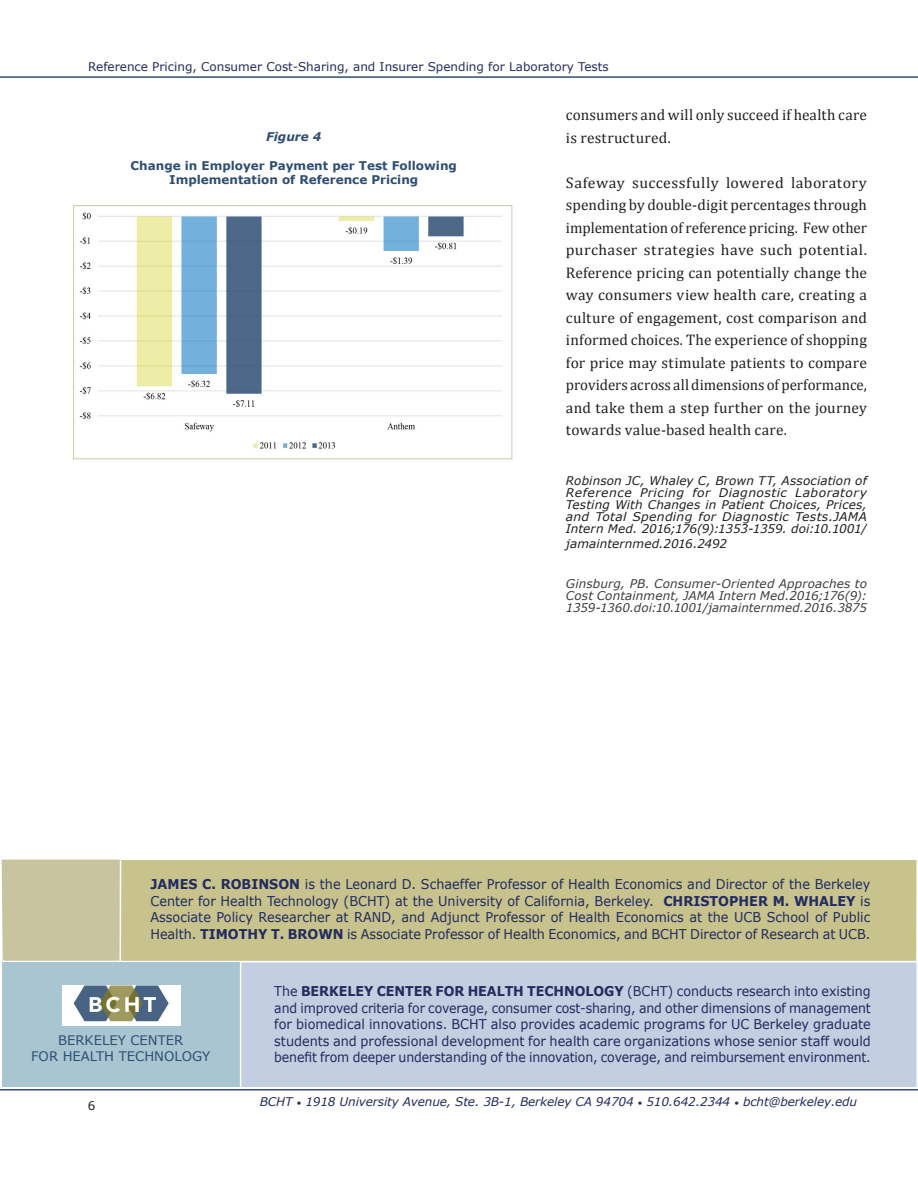
<style>
.page{position:relative;width:918px;height:1188px;background:#fff}
.page>*{position:absolute;margin:0;border:0;box-sizing:border-box;transform-origin:0 0}
.IB_body{font:15.3px/22.5px "Cambria";letter-spacing:.015em;color:#231f20}
.Back_Cover{font:13.5px/16.5px "Verdana";letter-spacing:-.01em;color:#222c5e;text-align:justify;scale:.94 1}
.Back_Cover-2{font:13.5px/16.5px "Verdana";letter-spacing:-.01em;color:#222c5e;text-align:justify;scale:.95 1}
.t1{font:13.2px "Verdana";color:#2e4e74}
.t2{font:italic 12px/12px "Verdana";letter-spacing:.005em;color:#231f20;text-align:justify}
.t3{font:italic 12px/12px "Verdana";color:#3e3e3f;text-align:justify}
.t4{font:italic 12px "Verdana";letter-spacing:-.01em;color:#222c5e}
.t5{font:12px "Verdana";color:#222c5e}
.IB_Figure_Title{font:700 12px "Verdana";color:#2e4e74}
.IB_Figure_Title-2{font:italic 700 12px "Verdana";color:#2e4e74}
.t6{font:12px "Verdana";color:#231f20}
.s1{font-weight:700}
.s2{font-size:9px}
</style>
<div class="page">
<hr style="left:0;top:76px;width:918px;height:2px;background:#2e4e74">
<hr style="left:0;top:1089px;width:918px;height:1px;background:#2e4e74">
<div style="left:2px;top:860px;width:118px;height:101px;background:#c7c49f"></div>
<div style="left:120px;top:859px;width:797px;height:103px;background:#c8c28c"></div>
<div style="left:120px;top:859px;width:798px;height:103px;border:2px solid #fff"></div>
<div style="left:2px;top:963px;width:912px;height:124px;background:#a9c5d1"></div>
<img style="left:62px;top:986px;width:119px;height:40px">
<div style="left:241px;top:962px;width:676px;height:126px;background:#c3cee1"></div>
<div style="left:240px;top:961px;width:678px;height:128px;border:2px solid #fff"></div>
<img style="left:79px;top:212px;width:423px;height:237px">
<div style="left:73px;top:205px;width:439px;height:254px;border:1px solid #cdcbae"></div>
<p class="t5" style="left:88px;top:59px;width:522px">Reference Pricing, Consumer Cost-Sharing, and Insurer Spending for Laboratory Tests</p>
<p class="IB_Figure_Title-2" style="left:266px;top:128px;width:57px">Figure 4</p>
<p class="IB_Figure_Title" style="left:131px;top:157px;width:328px">Change in Employer Payment per Test Following</p>
<p class="IB_Figure_Title" style="left:169px;top:171px;width:251px">Implementation of Reference Pricing</p>
<p class="IB_body" style="left:566px;top:103px;width:303px">consumers and will only succeed if health care is restructured.</p>
<p class="IB_body" style="left:566px;top:171px;width:303px;text-align:justify">Safeway successfully lowered laboratory spending by double-digit percentages through implementation of reference pricing. Few other purchaser strategies have such potential.<br>Reference pricing can potentially change the way consumers view health care, creating a culture of engagement, cost comparison and informed choices. The experience of shopping for price may stimulate patients to compare providers across all dimensions of performance, and take them a step further on the journey towards value-based health care.</p>
<p class="t2" style="left:566px;top:474px;width:303px">Robinson JC, Whaley C, Brown TT, Association of Reference Pricing for Diagnostic Laboratory Testing With Changes in Patient Choices, Prices, and Total Spending for Diagnostic Tests.JAMA Intern Med. 2016;176(9):1353-1359. doi:10.1001/</p>
<p class="t2" style="left:566px;top:537px;width:163px">jamainternmed.2016.2492</p>
<p class="t3" style="left:566px;top:578px;width:303px">Ginsburg, PB. Consumer-Oriented Approaches to Cost Containment, JAMA Intern Med.2016;176(9):<br>1359-1360.doi:10.1001/jamainternmed.2016.3875</p>
<p class="Back_Cover-2" style="left:150px;top:876px;width:759px"><span class="s1">JAMES C. ROBINSON</span> is the Leonard D. Schaeffer Professor of Health Economics and Director of the Berkeley Center for Health Technology (BCHT) at the University of California, Berkeley. <span class="s1">CHRISTOPHER M. WHALEY</span> is Associate Policy Researcher at RAND, and Adjunct Professor of Health Economics at the UCB School of Public Health. <span class="s1">TIMOTHY T. BROWN</span> is Associate Professor of Health Economics, and BCHT Director of Research at UCB.</p>
<p class="t1" style="left:58px;top:1031px;width:127px">BERKELEY CENTER</p>
<p class="t1" style="left:31px;top:1047px;width:181px">FOR HEALTH TECHNOLOGY</p>
<p class="t6" style="left:88px;top:1098px;width:9px">6</p>
<p class="Back_Cover" style="left:274px;top:983px;width:636px">The <span class="s1">BERKELEY CENTER FOR HEALTH TECHNOLOGY</span> (BCHT) conducts research into existing and improved criteria for coverage, consumer cost-sharing, and other dimensions of management for biomedical innovations. BCHT also provides academic programs for UC Berkeley graduate students and professional development for health care organizations whose senior staff would benefit from deeper understanding of the innovation, coverage, and reimbursement environment.</p>
<p class="t4" style="left:260px;top:1094px;width:599px">BCHT <span class="s2">•</span> 1918 University Avenue, Ste. 3B-1, Berkeley CA 94704 <span class="s2">•</span> 510.642.2344 <span class="s2">•</span> bcht@berkeley.edu</p>
</div>
